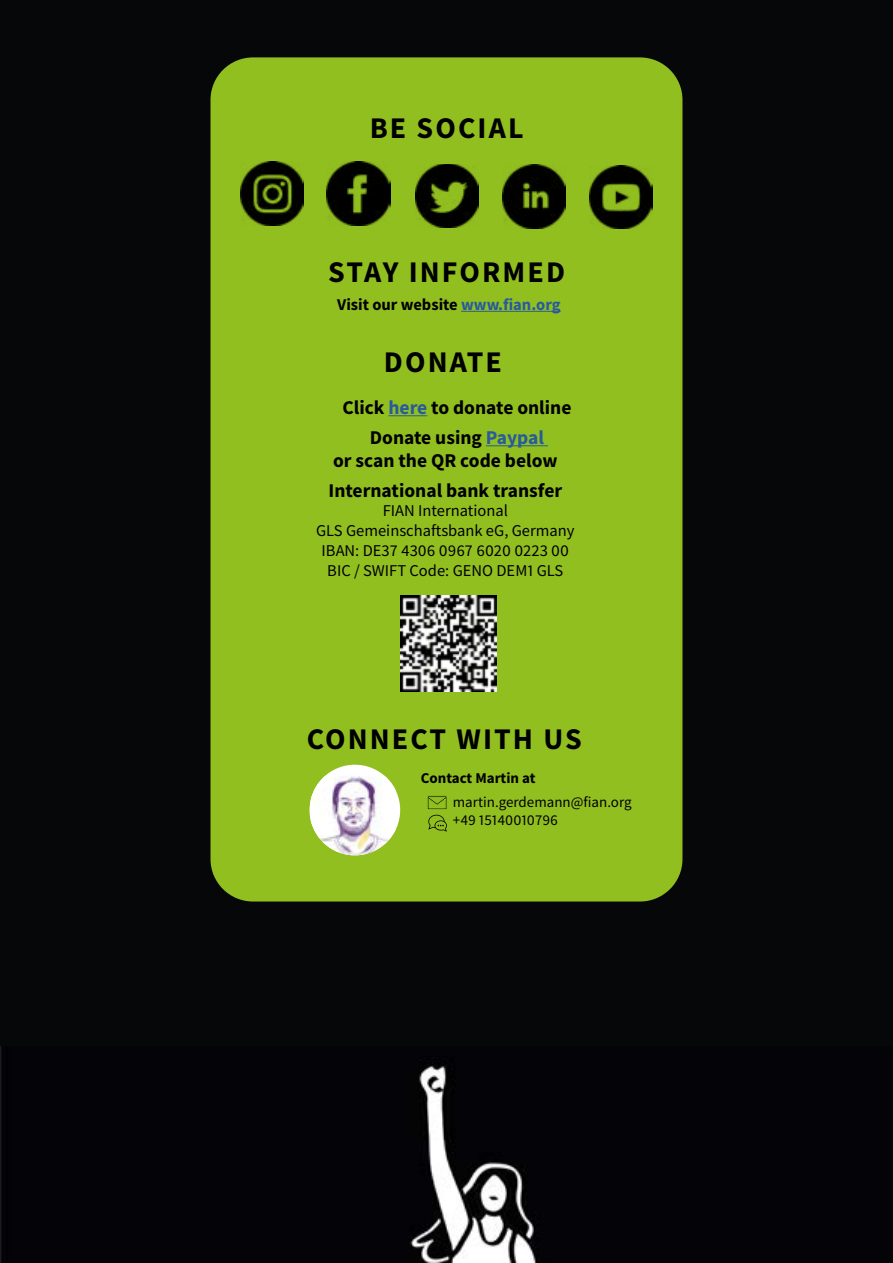
<style>
.page{position:relative;width:893px;height:1263px;background:#fff}
.page>*{position:absolute;margin:0;border:0;box-sizing:border-box;transform-origin:0 0}
.t1{font:700 30px "Fiantext";letter-spacing:.07em;color:#000}
.t2{font:700 19.5px/30px "Fiantext";color:#000;text-align:center}
.t3{font:16.5px/19.8px "Fiantext";color:#000;text-align:center}
.t4{font:700 16.5px "Fiantext";color:#000}
.t5{font:15px/18px "Fiantext";color:#000}
.t6{font:700 15px "Fiantext";color:#000}
.s1{color:#275b9b}
</style>
<div class="page">
<div style="left:0;top:0;width:893px;height:1063px;background:#060708"></div>
<div style="left:0;top:1046px;width:893px;height:217px;background:#040308"></div>
<div style="left:210px;top:57px;width:472px;height:844px;background:#92bf20;border-radius:43px"></div>
<div style="left:309px;top:765px;width:91px;height:90px;background:#fff;border-radius:50%"></div>
<img style="left:311px;top:776px;width:84px;height:79px">
<hr style="left:388px;top:415px;width:39px;height:1px;background:#275b9b">
<hr style="left:486px;top:445px;width:62px;height:1px;background:#275b9b">
<img style="left:240px;top:162px;width:63px;height:63px">
<img style="left:503px;top:165px;width:63px;height:64px">
<img style="left:327px;top:162px;width:63px;height:63px">
<img style="left:589px;top:165px;width:64px;height:64px">
<img style="left:415px;top:164px;width:63px;height:64px">
<hr style="left:461px;top:311px;width:100px;height:1px;background:#275b9b">
<img style="left:400px;top:595px;width:96px;height:96px">
<svg style="left:427px;top:795px;width:20px;height:37px"></svg>
<h1 class="t1" style="left:370px;top:108px;width:155px">BE SOCIAL</h1>
<h1 class="t1" style="left:328px;top:251px;width:238px">STAY INFORMED</h1>
<p class="t4" style="left:337px;top:293px;width:225px">Visit our website <span class="s1">www.fian.org</span></p>
<h1 class="t1" style="left:384px;top:342px;width:120px">DONATE</h1>
<p class="t2" style="left:342px;top:393px;width:231px">Click <span class="s1">here</span> to donate online<br>Donate using <span class="s1">Paypal</span></p>
<p class="t2" style="left:328px;top:445px;width:235px;text-align:left">or scan the QR code below<br>International bank transfer</p>
<p class="t3" style="left:316px;top:501px;width:260px">FIAN International<br>GLS Gemeinschaftsbank eG, Germany<br>IBAN: DE37 4306 0967 6020 0223 00<br>BIC / SWIFT Code: GENO DEM1 GLS</p>
<h1 class="t1" style="left:307px;top:719px;width:277px">CONNECT WITH US</h1>
<p class="t6" style="left:421px;top:768px;width:116px">Contact Martin at</p>
<p class="t5" style="left:453px;top:793px;width:180px">martin.gerdemann@fian.org +49 15140010796</p>
</div>
